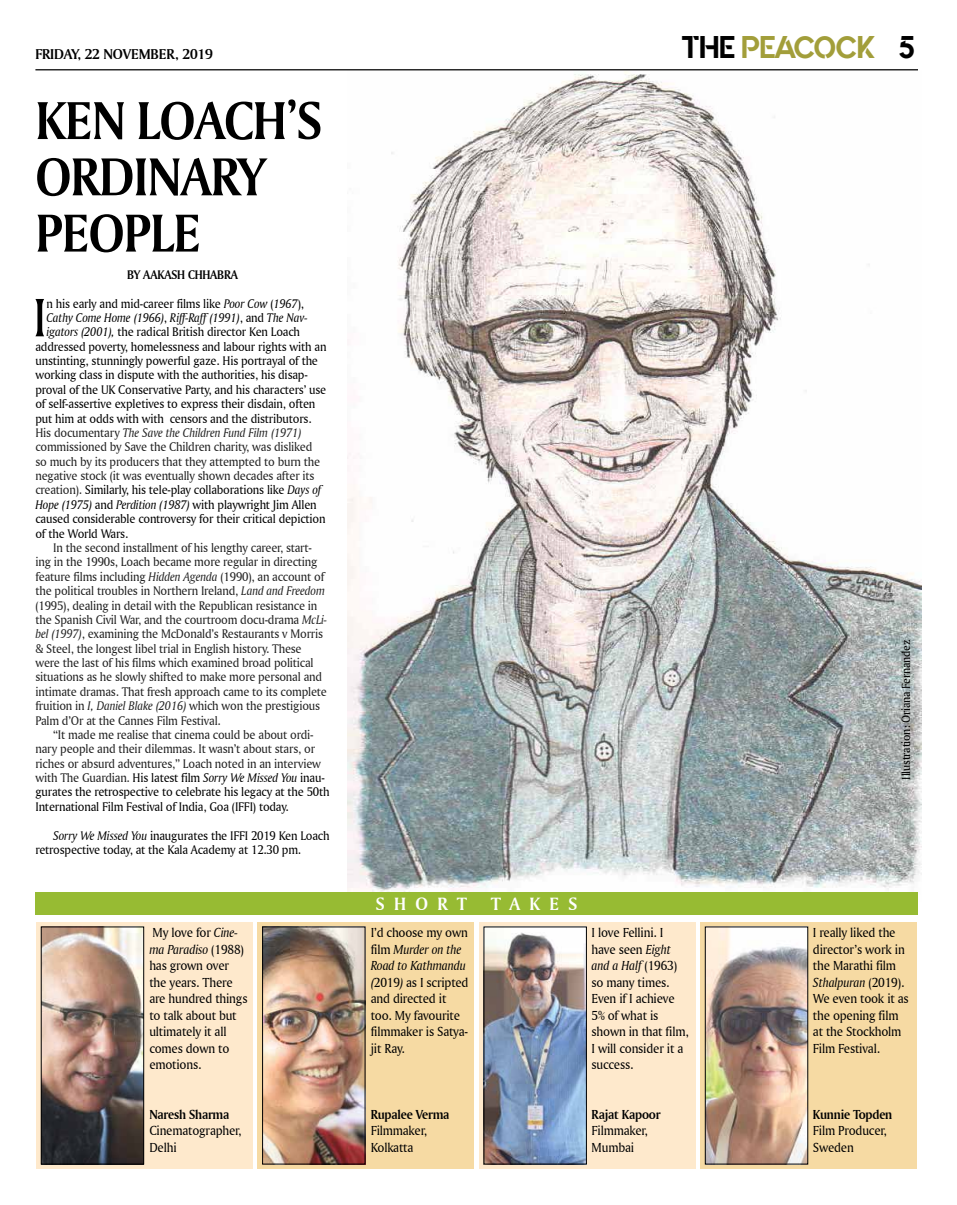
<style>
.page{position:relative;width:957px;height:1205px;background:#fff}
.page>*{position:absolute;margin:0;border:0;box-sizing:border-box;transform-origin:0 0}
.t1{font:57px "Amerigo BT Roman A";color:#000;scale:.95 1}
.t2{font:56.25px/56.2px "Amerigo BT Bold A";letter-spacing:-.015em;color:#000;scale:.95 1}
.t3{font:31.25px "Quantify";color:#a29e3a;scale:.95 1}
.t4{font:18.75px "Amerigo BT Bold A";letter-spacing:.5em;color:#fff}
.t5{font:15px "Amerigo BT Bold A";letter-spacing:-.01em;color:#000}
.t6{font:13.75px/16.5px "Amerigo BT Roman A";letter-spacing:-.015em;color:#000;scale:.95 1}
.t7{font:13.75px/16.5px "Amerigo BT Italic A";letter-spacing:-.015em;color:#000;scale:.95 1}
.t8{font:13.75px "Amerigo BT Bold A";letter-spacing:-.015em;color:#000;scale:.95 1}
.t9{font:13.12px/14.4px "Amerigo BT Roman A";letter-spacing:-.015em;color:#222;scale:.95 1}
.t10{font:13.12px/14.4px "Amerigo BT Roman A";letter-spacing:-.015em;color:#000;scale:.95 1}
.t11{font:13.12px "Amerigo BT Italic A";letter-spacing:-.015em;color:#000;scale:.95 1}
.t12{font:13.12px "Amerigo BT Italic A";letter-spacing:-.015em;color:#222;scale:.95 1}
.t13{font:13.12px "Amerigo BT Bold A";letter-spacing:-.015em;color:#000;scale:.95 1}
.t14{font:12.5px "Amerigo BT Roman A";letter-spacing:-.015em;color:#000;scale:.95 1}
.s1{font-family:"Amerigo BT Italic A"}
.s2{font-family:"Amerigo BT Roman A"}
.s3{color:#000}
.s4{font-family:"Amerigo BT Italic A";color:#000}
</style>
<div class="page">
<img style="left:347px;top:70px;width:574px;height:822px">
<hr style="left:35px;top:69px;width:883px;height:1px;background:#000">
<div style="left:36px;top:922px;width:217px;height:247px;background:#fee9cc"></div>
<div style="left:257px;top:922px;width:217px;height:247px;background:#f6daa3"></div>
<div style="left:479px;top:922px;width:216px;height:247px;background:#fee9cc"></div>
<div style="left:700px;top:922px;width:216px;height:247px;background:#f6daa3"></div>
<div style="left:35px;top:892px;width:883px;height:23px;background:#97bb33"></div>
<img style="left:43px;top:929px;width:99px;height:233px">
<div style="left:41px;top:927px;width:103px;height:237px;border:1px solid #000"></div>
<img style="left:264px;top:929px;width:99px;height:233px">
<div style="left:262px;top:927px;width:103px;height:237px;border:1px solid #000"></div>
<img style="left:486px;top:929px;width:98px;height:233px">
<img style="left:707px;top:929px;width:99px;height:233px">
<div style="left:705px;top:927px;width:103px;height:237px;border:1px solid #000"></div>
<p class="t5" style="left:35px;top:45px;width:179px">FRIDAY, 22 NOVEMBER, 2019</p>
<h2 class="t2" style="left:35px;top:91px;width:304px">KEN LOACH’S<br>ORDINARY<br>PEOPLE</h2>
<p class="t13" style="left:127px;top:266px;width:118px">BY AAKASH CHHABRA</p>
<h1 class="t1" style="left:32px;top:283px;width:17px">I</h1>
<p class="t10" style="left:46px;top:296px;width:273px">n his early and mid-career films like <span class="s1">Poor Cow</span> (<span class="s1">1967</span>),</p>
<p class="t11" style="left:46px;top:309px;width:276px">Cathy Come Home (1966)<span class="s2">,</span> Riff-Raff (1991)<span class="s2">, and</span> The Nav-</p>
<p class="t10" style="left:35px;top:324px;width:308px;text-indent:11px"><span class="s1">igators (2001),</span> the radical British director Ken Loach addressed poverty, homelessness and labour rights with an unstinting, stunningly powerful gaze. His portrayal of the working class in dispute with the authorities, his disap&shy;proval of the UK Conservative Party, and his characters’ use of self-assertive expletives to express their disdain, often put him at odds with with censors and the distributors.</p>
<p class="t12" style="left:35px;top:424px;width:282px"><span class="s2">His documentary</span> The Save the Children Fund Film (1971)</p>
<p class="t9" style="left:35px;top:439px;width:302px">commissioned by Save the Children charity, was disliked so much by its producers that they attempted to burn the negative stock (it was eventually shown decades after its creation). <span class="s3">Similarly, his tele-play collaborations like</span> <span class="s4">Days of</span></p>
<p class="t11" style="left:35px;top:496px;width:297px">Hope (1975) <span class="s2">and</span> Perdition (1987) <span class="s2">with playwright Jim Allen</span></p>
<p class="t10" style="left:35px;top:511px;width:307px">caused considerable controversy for their critical depiction of the World Wars.</p>
<p class="t9" style="left:35px;top:540px;width:308px;text-indent:18px">In the second installment of his lengthy career, start&shy;ing in the 1990s, Loach became more regular in directing feature films including <span class="s1">Hidden Agenda</span> (1990), an account of the political troubles in Northern Ireland, <span class="s1">Land and Freedom </span>(1995), dealing in detail with the Republican resistance in the Spanish Civil War, and the courtroom docu-drama <span class="s1">McLi&shy;bel (1997)</span>, examining the McDonald’s Restaurants v Morris &amp; Steel, the longest libel trial in English history. These were the last of his films which examined broad political situations as he slowly shifted to make more personal and intimate dramas. That fresh approach came to its complete fruition in <span class="s1">I, Daniel Blake (2016)</span> which won the prestigious Palm d’Or at the Cannes Film Festival.</p>
<p class="t9" style="left:35px;top:727px;width:311px;text-indent:18px">“It made me realise that cinema could be about ordi&shy;nary people and their dilemmas. It wasn’t about stars, or riches or absurd adventures,” Loach noted in an interview with The Guardian. <span class="s3">His latest film</span> <span class="s4">Sorry We Missed You</span> <span class="s3">inau&shy;gurates the retrospective to celebrate his legacy at the 50th International Film Festival of India, Goa (IFFI) today.</span></p>
<p class="t10" style="left:35px;top:828px;width:311px;text-indent:18px"><span class="s1">Sorry We Missed You</span> inaugurates the IFFI 2019 Ken Loach retrospective today, at the Kala Academy at 12.30 pm.</p>
<p class="t6" style="left:152px;top:924px;width:91px">My love for <span class="s1">Cine-</span></p>
<p class="t7" style="left:149px;top:940px;width:101px">ma Paradiso <span class="s2">(1988)</span></p>
<p class="t6" style="left:149px;top:957px;width:105px">has grown over the years. There are hundred things to talk about but ultimately it all comes down to emotions.</p>
<p class="t8" style="left:149px;top:1106px;width:86px">Naresh Sharma</p>
<p class="t6" style="left:149px;top:1122px;width:99px">Cinematographer,<br>Delhi</p>
<h3 class="t3" style="left:681px;top:30px;width:247px"><span class="s3">THE</span> PEACOCK <span class="s3">5</span></h3>
<h3 class="t4" style="left:376px;top:892px;width:93px">SHORT</h3>
<h3 class="t4" style="left:491px;top:892px;width:88px">TAKES</h3>
<p class="t6" style="left:371px;top:924px;width:104px">I’d choose my own</p>
<p class="t7" style="left:371px;top:940px;width:102px"><span class="s2">film</span> Murder on the<br>Road to Kathmandu</p>
<p class="t6" style="left:371px;top:973px;width:105px"><span class="s1">(</span>2019<span class="s1">)</span> as I scripted and directed it too. My favourite filmmaker is Satya&shy;jit Ray.</p>
<p class="t8" style="left:371px;top:1106px;width:84px">Rupalee Verma</p>
<p class="t6" style="left:371px;top:1122px;width:61px">Filmmaker,<br>Kolkatta</p>
<p class="t6" style="left:591px;top:924px;width:85px">I love Fellini. I have seen <span class="s1">Eight</span></p>
<p class="t7" style="left:591px;top:957px;width:92px">and a Half <span class="s2">(1963)</span></p>
<p class="t6" style="left:591px;top:973px;width:104px">so many times.<br>Even if I achieve<br>5% of what is shown in that film,<br>I will consider it a success.</p>
<p class="t8" style="left:591px;top:1106px;width:74px">Rajat Kapoor</p>
<p class="t6" style="left:591px;top:1122px;width:61px">Filmmaker,<br>Mumbai</p>
<p class="t14" style="left:898px;top:779px;width:149px;rotate:-90deg">Illustration: Oriana Fernandez</p>
<p class="t6" style="left:813px;top:924px;width:98px">I really liked the director’s work in the Marathi film</p>
<p class="t7" style="left:813px;top:973px;width:98px">Sthalpuran <span class="s2">(2019).</span></p>
<p class="t6" style="left:813px;top:990px;width:102px">We even took it as the opening film at the Stockholm<br>Film Festival.</p>
<p class="t8" style="left:813px;top:1106px;width:85px">Kunnie Topden</p>
<p class="t6" style="left:813px;top:1122px;width:79px">Film Producer,<br>Sweden</p>
</div>
